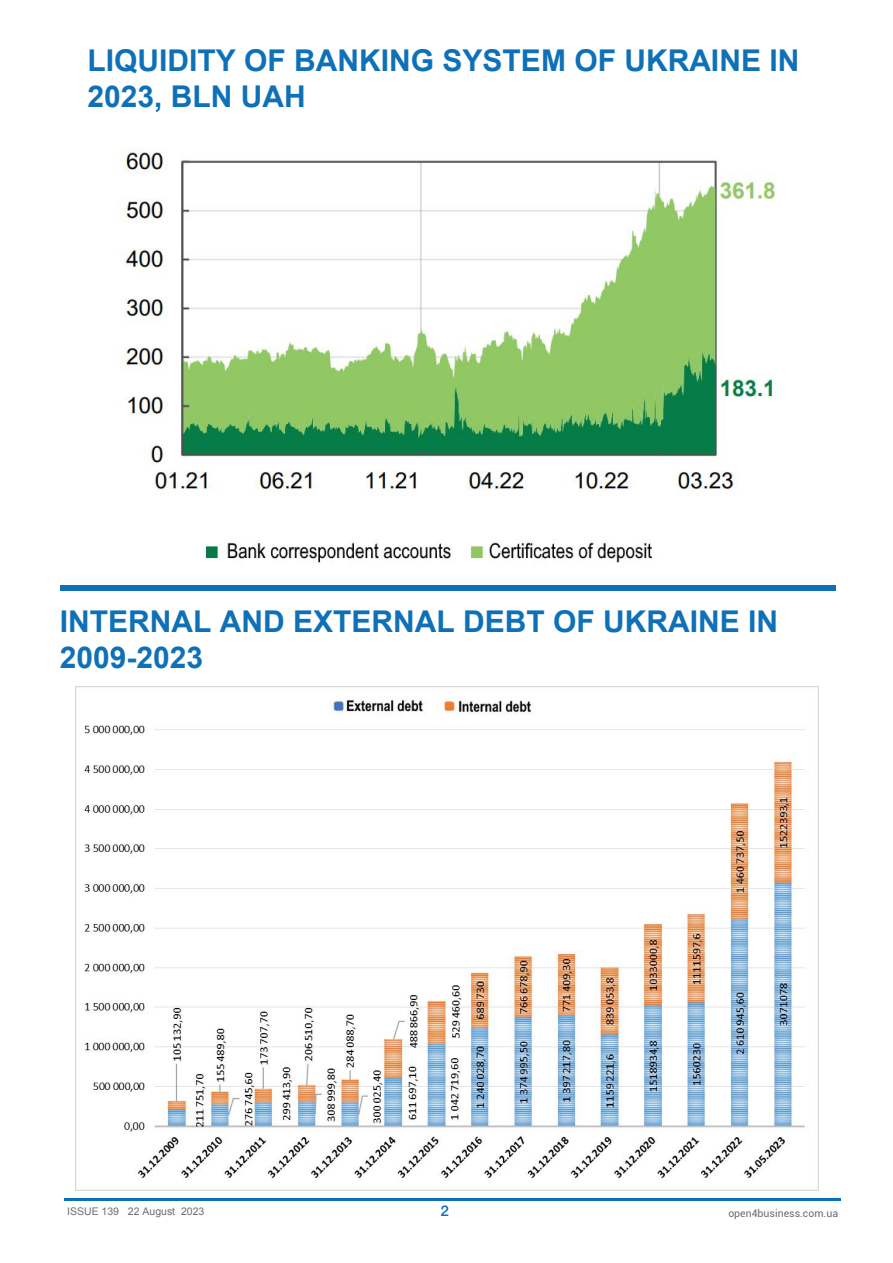
<style>
.page{position:relative;width:893px;height:1263px;background:#fff}
.page>*{position:absolute;margin:0;border:0;box-sizing:border-box;transform-origin:0 0}
.t1{font:700 30px/36px "Arial";color:#0e71b8}
.t2{font:500 15px "Helvetica Neue Cyr";color:#0e71b8}
.t3{font:10.5px "Arial";color:#6c6d70}
.t4{font:10.5px "Roboto";color:#6c6d70}
</style>
<div class="page">
<hr style="left:64px;top:1198px;width:776px;height:3px;background:#0e71b8">
<div style="left:60px;top:585px;width:775px;height:6px;background:#0e71b8"></div>
<img style="left:120px;top:149px;width:656px;height:414px">
<img style="left:75px;top:687px;width:743px;height:503px">
<p class="t1" style="left:88px;top:44px;width:713px">LIQUIDITY OF BANKING SYSTEM OF UKRAINE IN<br>2023, BLN UAH</p>
<p class="t1" style="left:60px;top:604px;width:720px">INTERNAL AND EXTERNAL DEBT OF UKRAINE IN<br>2009-2023</p>
<p class="t3" style="left:67px;top:1205px;width:139px">ISSUE 139 22 August 2023</p>
<p class="t2" style="left:441px;top:1203px;width:10px">2</p>
<p class="t4" style="left:728px;top:1206px;width:111px">open4business.com.ua</p>
</div>
